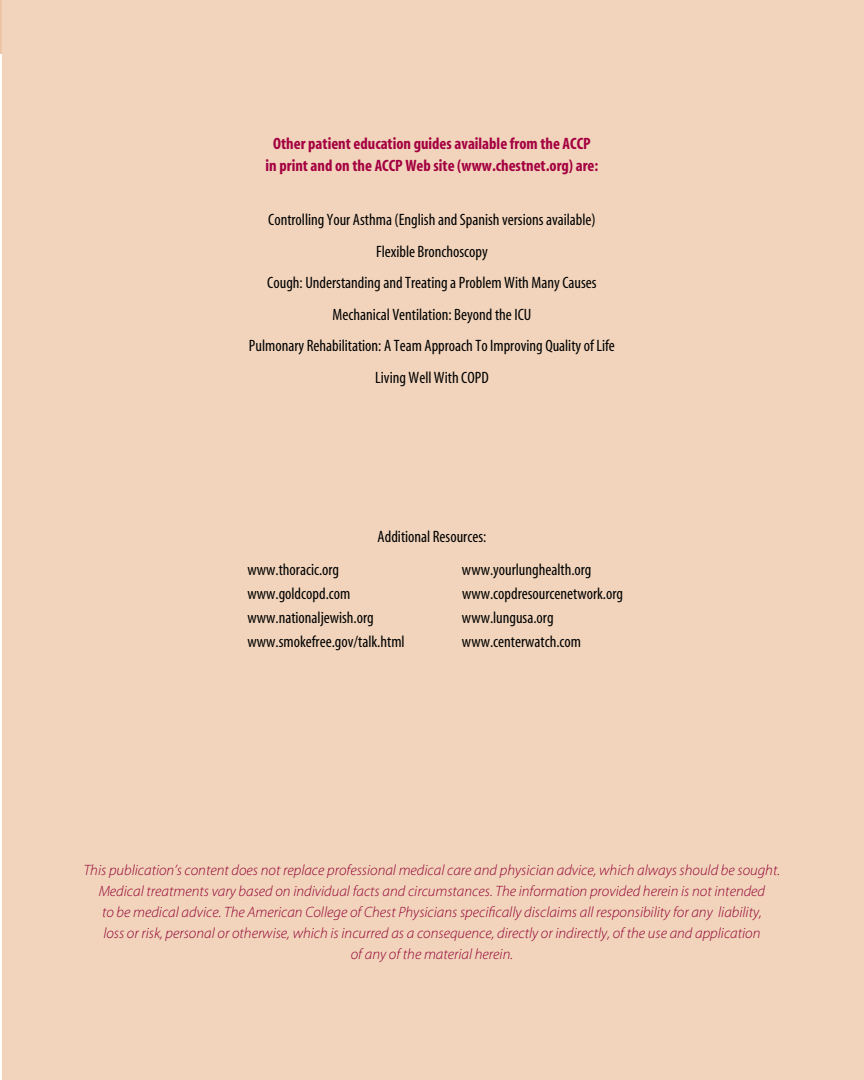
<style>
.page{position:relative;width:864px;height:1080px;background:#fff}
.page>*{position:absolute;margin:0;border:0;box-sizing:border-box;transform-origin:0 0}
.t1{font:16.5px/31.5px "Myriad MM 400 300";color:#000;text-align:center}
.t2{font:16.5px/22.5px "Myriad MM 700 300";color:#a40041;text-align:center}
.t3{font:15px/21px "Myriad MM It 215 600";color:#940035;text-align:center}
</style>
<div class="page">
<div style="left:2px;top:0;width:862px;height:1080px;background:#f1d4bb"></div>
<p class="t2" style="left:266px;top:133px;width:334px">Other patient education guides available from the ACCP in print and on the ACCP Web site (www.chestnet.org) are:</p>
<p class="t1" style="left:249px;top:205px;width:368px">Controlling Your Asthma (English and Spanish versions available)<br>Flexible Bronchoscopy<br>Cough: Understanding and Treating a Problem With Many Causes Mechanical Ventilation: Beyond the ICU<br>Pulmonary Rehabilitation: A Team Approach To Improving Quality of Life Living Well With COPD</p>
<p class="t1" style="left:378px;top:521px;width:110px">Additional Resources:</p>
<p class="t1" style="left:247px;top:554px;width:93px">www.thoracic.org</p>
<p class="t1" style="left:462px;top:554px;width:131px">www.yourlunghealth.org</p>
<p class="t1" style="left:248px;top:578px;width:104px">www.goldcopd.com</p>
<p class="t1" style="left:462px;top:578px;width:163px">www.copdresourcenetwork.org</p>
<p class="t1" style="left:247px;top:602px;width:128px">www.nationaljewish.org</p>
<p class="t1" style="left:462px;top:602px;width:93px">www.lungusa.org</p>
<p class="t1" style="left:247px;top:626px;width:159px">www.smokefree.gov/talk.html</p>
<p class="t1" style="left:462px;top:626px;width:121px">www.centerwatch.com</p>
<p class="t3" style="left:84px;top:860px;width:698px">This publication’s content does not replace professional medical care and physician advice, which always should be sought.<br>Medical treatments vary based on individual facts and circumstances. The information provided herein is not intended<br>to be medical advice. The American College of Chest Physicians specifically disclaims all responsibility for any liability,<br>loss or risk, personal or otherwise, which is incurred as a consequence, directly or indirectly, of the use and application<br>of any of the material herein.</p>
</div>
